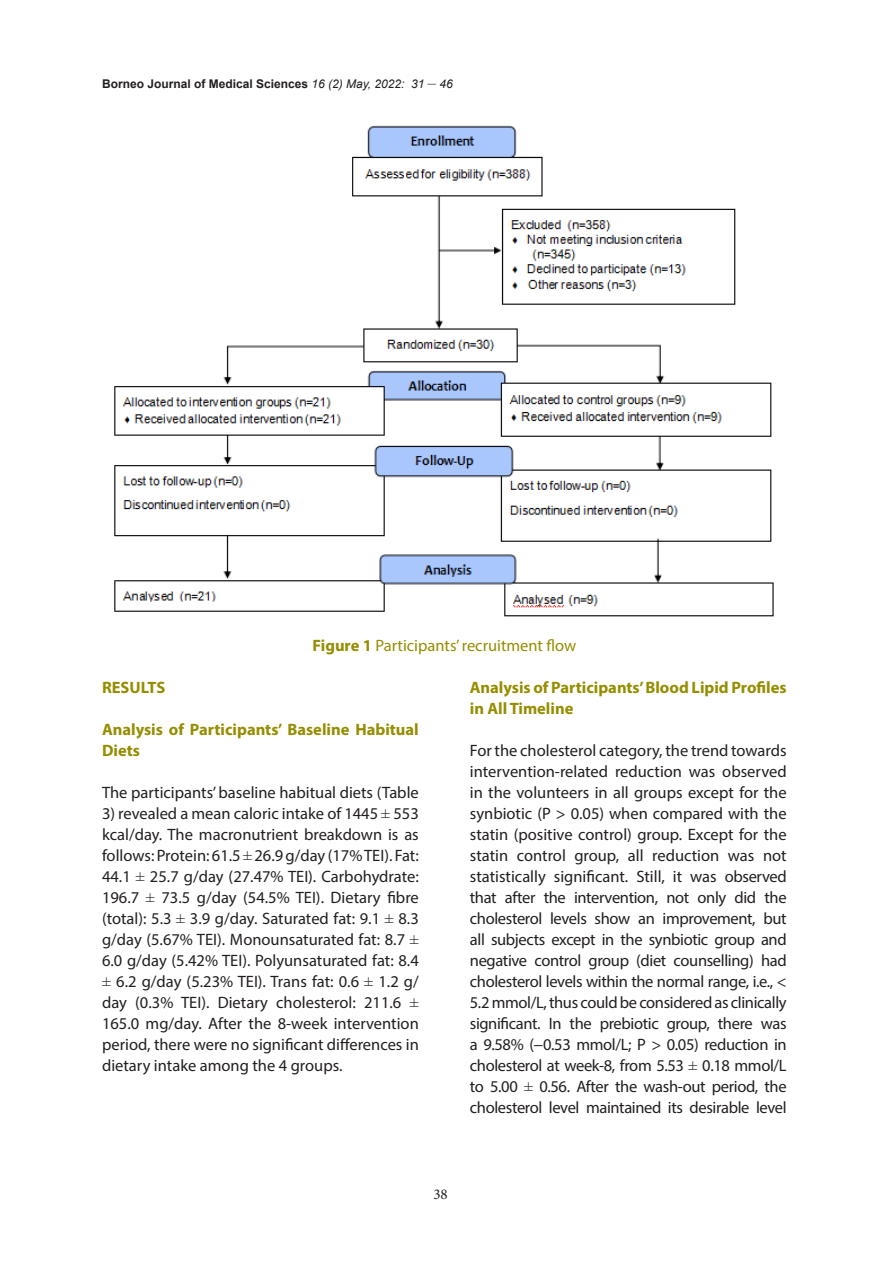
<style>
.page{position:relative;width:893px;height:1263px;background:#fff}
.page>*{position:absolute;margin:0;border:0;box-sizing:border-box;transform-origin:0 0}
.t1{font:16.5px/21px "Myriad Pro";color:#231f20;text-align:justify}
.t2{font:700 16.5px/21px "Myriad Pro";color:#968d00}
.t3{font:16.5px "Myriad Pro";color:#968d00}
.t4{font:15px "Minion Pro";color:#231f20}
.t5{font:700 12px "Arial";color:#231f20}
.s1{font-weight:400;font-style:italic}
.s2{font-family:"Times New Roman";font-weight:400;font-size:16.5px}
.s3{font-weight:700}
.s4{font-family:"Times New Roman"}
</style>
<div class="page">
<img style="left:114px;top:125px;width:660px;height:492px">
<p class="t5" style="left:102px;top:75px;width:352px">Borneo Journal of Medical Sciences <span class="s1">16 (2) May, 2022: 31</span> <span class="s2">–</span> <span class="s1">46</span></p>
<p class="t3" style="left:312px;top:635px;width:265px"><span class="s3">Figure 1</span> Participants’ recruitment flow</p>
<p class="t2" style="left:102px;top:676px;width:65px">RESULTS</p>
<p class="t2" style="left:102px;top:718px;width:318px">Analysis of Participants’ Baseline Habitual<br>Diets</p>
<p class="t1" style="left:102px;top:781px;width:318px">The participants’ baseline habitual diets (Table</p>
<p class="t1" style="left:102px;top:802px;width:318px">3) revealed a mean caloric intake of 1445 <span class="s4">±</span> 553 kcal/day. The macronutrient breakdown is as follows: Protein: 61.5 <span class="s4">±</span> 26.9 g/day (17% TEI). Fat:<br>44.1 <span class="s4">±</span> 25.7 g/day (27.47% TEI). Carbohydrate:<br>196.7 <span class="s4">±</span> 73.5 g/day (54.5% TEI). Dietary fibre (total): 5.3 <span class="s4">±</span> 3.9 g/day. Saturated fat: 9.1 <span class="s4">±</span> 8.3 g/day (5.67% TEI). Monounsaturated fat: 8.7 <span class="s4">± </span>6.0 g/day (5.42% TEI). Polyunsaturated fat: 8.4 <span class="s4">±</span> 6.2 g/day (5.23% TEI). Trans fat: 0.6 <span class="s4">±</span> 1.2 g/ day (0.3% TEI). Dietary cholesterol: 211.6 <span class="s4">± </span>165.0 mg/day. After the 8-week intervention period, there were no significant differences in dietary intake among the 4 groups.</p>
<p class="t2" style="left:470px;top:676px;width:318px">Analysis of Participants’ Blood Lipid Profiles in All Timeline</p>
<p class="t1" style="left:470px;top:739px;width:318px">For the cholesterol category, the trend towards intervention-related reduction was observed in the volunteers in all groups except for the synbiotic (P &gt; 0.05) when compared with the statin (positive control) group. Except for the statin control group, all reduction was not statistically significant. Still, it was observed that after the intervention, not only did the cholesterol levels show an improvement, but all subjects except in the synbiotic group and negative control group (diet counselling) had cholesterol levels within the normal range, i.e., &lt; 5.2 mmol/L, thus could be considered as clinically significant. In the prebiotic group, there was a 9.58% (−0.53 mmol/L; P &gt; 0.05) reduction in cholesterol at week-8, from 5.53 <span class="s4">±</span> 0.18 mmol/L to 5.00 <span class="s4">±</span> 0.56. After the wash-out period, the cholesterol level maintained its desirable level</p>
<p class="t4" style="left:433px;top:1184px;width:16px">38</p>
</div>
